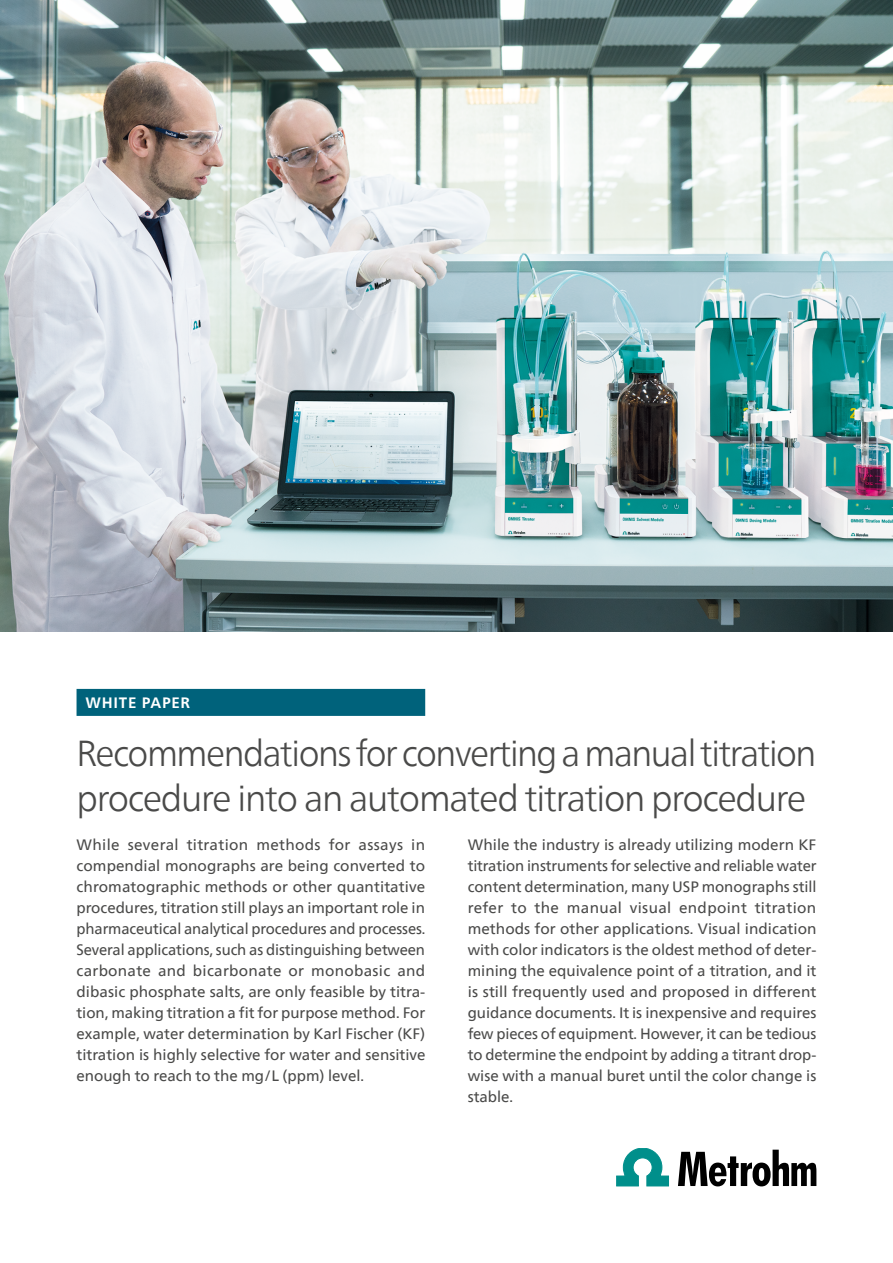
<style>
.page{position:relative;width:893px;height:1263px;background:#fff}
.page>*{position:absolute;margin:0;border:0;box-sizing:border-box;transform-origin:0 0}
.t1{font:300 36px/45px "Neue Frutiger World";letter-spacing:-.04em;color:#4a4a49}
.t2{font:15px/21px "Neue Frutiger World";color:#4a4a49;text-align:justify}
.t3{font:700 15px "Neue Frutiger World";letter-spacing:.05em;color:#fff}
</style>
<div class="page">
<img style="left:0;top:0;width:893px;height:631px">
<div style="left:77px;top:689px;width:348px;height:27px;background:#00627b"></div>
<svg style="left:617px;top:1148px;width:52px;height:38px"></svg>
<svg style="left:678px;top:1150px;width:138px;height:36px"></svg>
<p class="t3" style="left:86px;top:690px;width:106px">WHITE PAPER</p>
<h1 class="t1" style="left:77px;top:731px;width:741px">Recommendations for converting a manual titration procedure into an automated titration procedure</h1>
<p class="t2" style="left:77px;top:835px;width:350px">While several titration methods for assays in compendial monographs are being converted to chromatographic methods or other quantitative procedures, titration still plays an important role in pharmaceutical analytical procedures and processes.<br>Several applications, such as distinguishing between carbonate and bicarbonate or monobasic and dibasic phosphate salts, are only feasible by titra&shy;tion, making titration a fit for purpose method. For example, water determination by Karl Fischer (KF) titration is highly selective for water and sensitive enough to reach to the mg/L (ppm) level.</p>
<p class="t2" style="left:468px;top:835px;width:350px">While the industry is already utilizing modern KF titration instruments for selective and reliable water content determination, many USP monographs still refer to the manual visual endpoint titration methods for other applications. Visual indication with color indicators is the oldest method of deter&shy;mining the equivalence point of a titration, and it is still frequently used and proposed in different guidance documents. It is inexpensive and requires few pieces of equipment. However, it can be tedious to determine the endpoint by adding a titrant drop&shy;wise with a manual buret until the color change is stable.</p>
</div>
